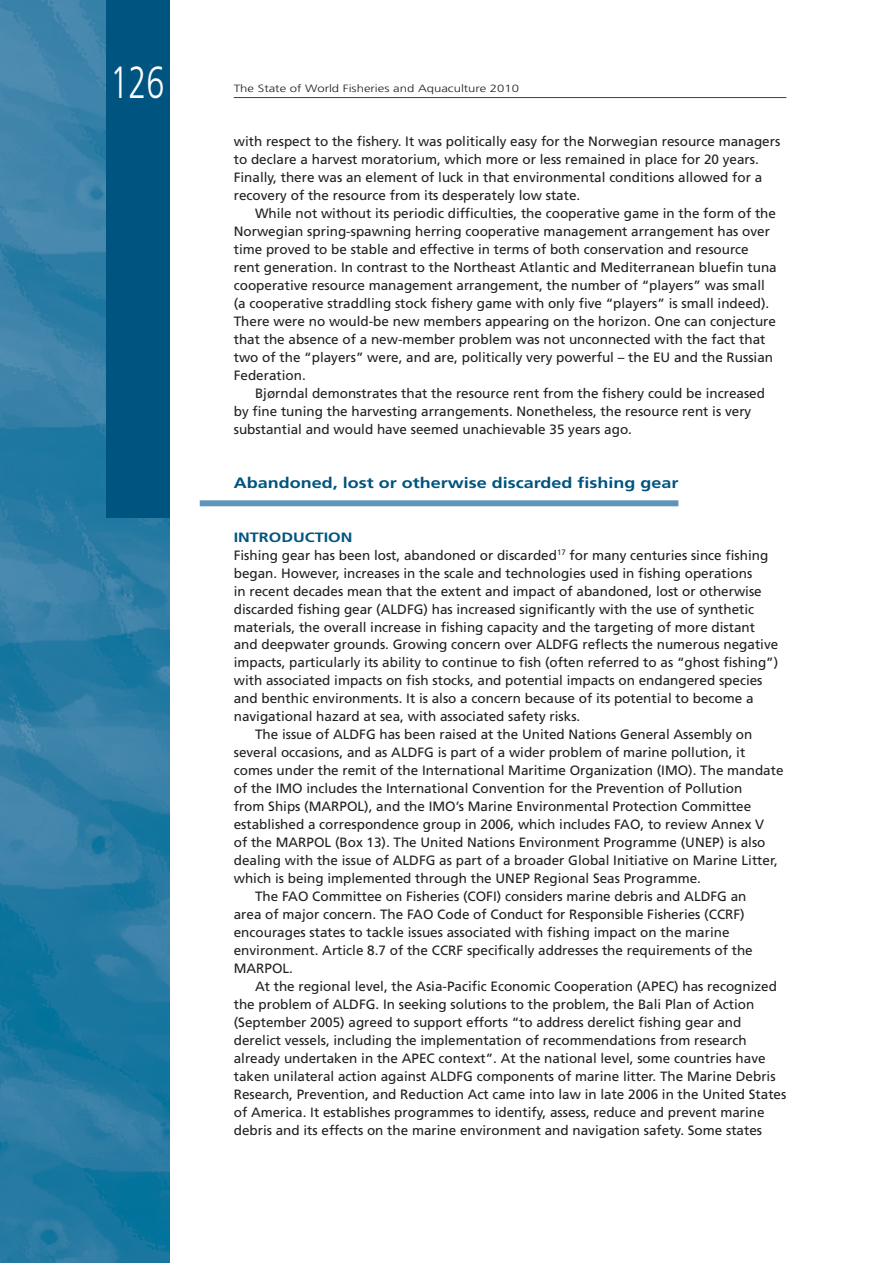
<style>
.page{position:relative;width:893px;height:1263px;background:#fff}
.page>*{position:absolute;margin:0;border:0;box-sizing:border-box;transform-origin:0 0}
.t1{font:300 45px "Frutiger LT Std";color:#fff;scale:.72 1}
.t2{font:700 15px "Frutiger LT Std";color:#005480;scale:1.2 1}
.t3{font:13.5px/18px "Frutiger LT Std";color:#231f20}
.t4{font:700 13.5px "Frutiger LT Std";color:#005480;scale:1.2 1}
.t5{font:300 10.5px "Frutiger LT Std";color:#231f20;scale:1.25 1}
</style>
<div class="page">
<img style="left:0;top:0;width:170px;height:1263px">
<div style="left:106px;top:0;width:64px;height:518px;background:#005480"></div>
<hr style="left:234px;top:97px;width:552px;height:1px;background:#005480">
<div style="left:200px;top:500px;width:478px;height:6px;background:#5e95b8"></div>
<h1 class="t1" style="left:110px;top:63px;width:77px">126</h1>
<p class="t5" style="left:234px;top:84px;width:230px">The State of World Fisheries and Aquaculture 2010</p>
<p class="t3" style="left:234px;top:133px;width:548px">with respect to the fishery. It was politically easy for the Norwegian resource managers to declare a harvest moratorium, which more or less remained in place for 20 years.<br>Finally, there was an element of luck in that environmental conditions allowed for a recovery of the resource from its desperately low state.</p>
<p class="t3" style="left:234px;top:205px;width:544px;text-indent:21px">While not without its periodic difficulties, the cooperative game in the form of the Norwegian spring-spawning herring cooperative management arrangement has over time proved to be stable and effective in terms of both conservation and resource rent generation. In contrast to the Northeast Atlantic and Mediterranean bluefin tuna cooperative resource management arrangement, the number of “players” was small (a cooperative straddling stock fishery game with only five “players” is small indeed).<br>There were no would-be new members appearing on the horizon. One can conjecture that the absence of a new-member problem was not unconnected with the fact that two of the “players” were, and are, politically very powerful – the EU and the Russian Federation.</p>
<p class="t3" style="left:234px;top:384px;width:533px;text-indent:21px">Bjørndal demonstrates that the resource rent from the fishery could be increased by fine tuning the harvesting arrangements. Nonetheless, the resource rent is very substantial and would have seemed unachievable 35 years ago.</p>
<p class="t2" style="left:234px;top:476px;width:372px">Abandoned, lost or otherwise discarded fishing gear</p>
<p class="t4" style="left:234px;top:531px;width:100px">INTRODUCTION</p>
<p class="t3" style="left:234px;top:546px;width:536px">Fishing gear has been lost, abandoned or discarded<sup>17</sup> for many centuries since fishing</p>
<p class="t3" style="left:234px;top:564px;width:520px">began. However, increases in the scale and technologies used in fishing operations</p>
<p class="t3" style="left:234px;top:582px;width:529px">in recent decades mean that the extent and impact of abandoned, lost or otherwise</p>
<p class="t3" style="left:234px;top:600px;width:522px">discarded fishing gear (ALDFG) has increased significantly with the use of synthetic</p>
<p class="t3" style="left:234px;top:618px;width:523px">materials, the overall increase in fishing capacity and the targeting of more distant</p>
<p class="t3" style="left:234px;top:636px;width:546px">and deepwater grounds. Growing concern over ALDFG reflects the numerous negative</p>
<p class="t3" style="left:234px;top:654px;width:546px">impacts, particularly its ability to continue to fish (often referred to as “ghost fishing”)</p>
<p class="t3" style="left:234px;top:672px;width:530px">with associated impacts on fish stocks, and potential impacts on endangered species</p>
<p class="t3" style="left:234px;top:690px;width:521px">and benthic environments. It is also a concern because of its potential to become a</p>
<p class="t3" style="left:234px;top:708px;width:348px">navigational hazard at sea, with associated safety risks.</p>
<p class="t3" style="left:255px;top:726px;width:499px">The issue of ALDFG has been raised at the United Nations General Assembly on</p>
<p class="t3" style="left:234px;top:744px;width:513px">several occasions, and as ALDFG is part of a wider problem of marine pollution, it</p>
<p class="t3" style="left:234px;top:762px;width:551px">comes under the remit of the International Maritime Organization (IMO). The mandate</p>
<p class="t3" style="left:234px;top:780px;width:510px">of the IMO includes the International Convention for the Prevention of Pollution</p>
<p class="t3" style="left:234px;top:798px;width:519px">from Ships (MARPOL), and the IMO’s Marine Environmental Protection Committee</p>
<p class="t3" style="left:234px;top:816px;width:532px">established a correspondence group in 2006, which includes FAO, to review Annex V</p>
<p class="t3" style="left:234px;top:834px;width:533px">of the MARPOL (Box 13). The United Nations Environment Programme (UNEP) is also</p>
<p class="t3" style="left:234px;top:852px;width:545px">dealing with the issue of ALDFG as part of a broader Global Initiative on Marine Litter,</p>
<p class="t3" style="left:234px;top:870px;width:469px">which is being implemented through the UNEP Regional Seas Programme.</p>
<p class="t3" style="left:255px;top:888px;width:493px">The FAO Committee on Fisheries (COFI) considers marine debris and ALDFG an</p>
<p class="t3" style="left:234px;top:906px;width:512px">area of major concern. The FAO Code of Conduct for Responsible Fisheries (CCRF)</p>
<p class="t3" style="left:234px;top:924px;width:497px">encourages states to tackle issues associated with fishing impact on the marine</p>
<p class="t3" style="left:234px;top:942px;width:520px">environment. Article 8.7 of the CCRF specifically addresses the requirements of the</p>
<p class="t3" style="left:234px;top:960px;width:61px">MARPOL.</p>
<p class="t3" style="left:255px;top:978px;width:523px">At the regional level, the Asia-Pacific Economic Cooperation (APEC) has recognized</p>
<p class="t3" style="left:234px;top:996px;width:522px">the problem of ALDFG. In seeking solutions to the problem, the Bali Plan of Action</p>
<p class="t3" style="left:234px;top:1014px;width:509px">(September 2005) agreed to support efforts “to address derelict fishing gear and</p>
<p class="t3" style="left:234px;top:1032px;width:514px">derelict vessels, including the implementation of recommendations from research</p>
<p class="t3" style="left:234px;top:1050px;width:533px">already undertaken in the APEC context”. At the national level, some countries have</p>
<p class="t3" style="left:234px;top:1068px;width:543px">taken unilateral action against ALDFG components of marine litter. The Marine Debris</p>
<p class="t3" style="left:234px;top:1086px;width:554px">Research, Prevention, and Reduction Act came into law in late 2006 in the United States</p>
<p class="t3" style="left:234px;top:1104px;width:532px">of America. It establishes programmes to identify, assess, reduce and prevent marine</p>
<p class="t3" style="left:234px;top:1122px;width:530px">debris and its effects on the marine environment and navigation safety. Some states</p>
</div>
